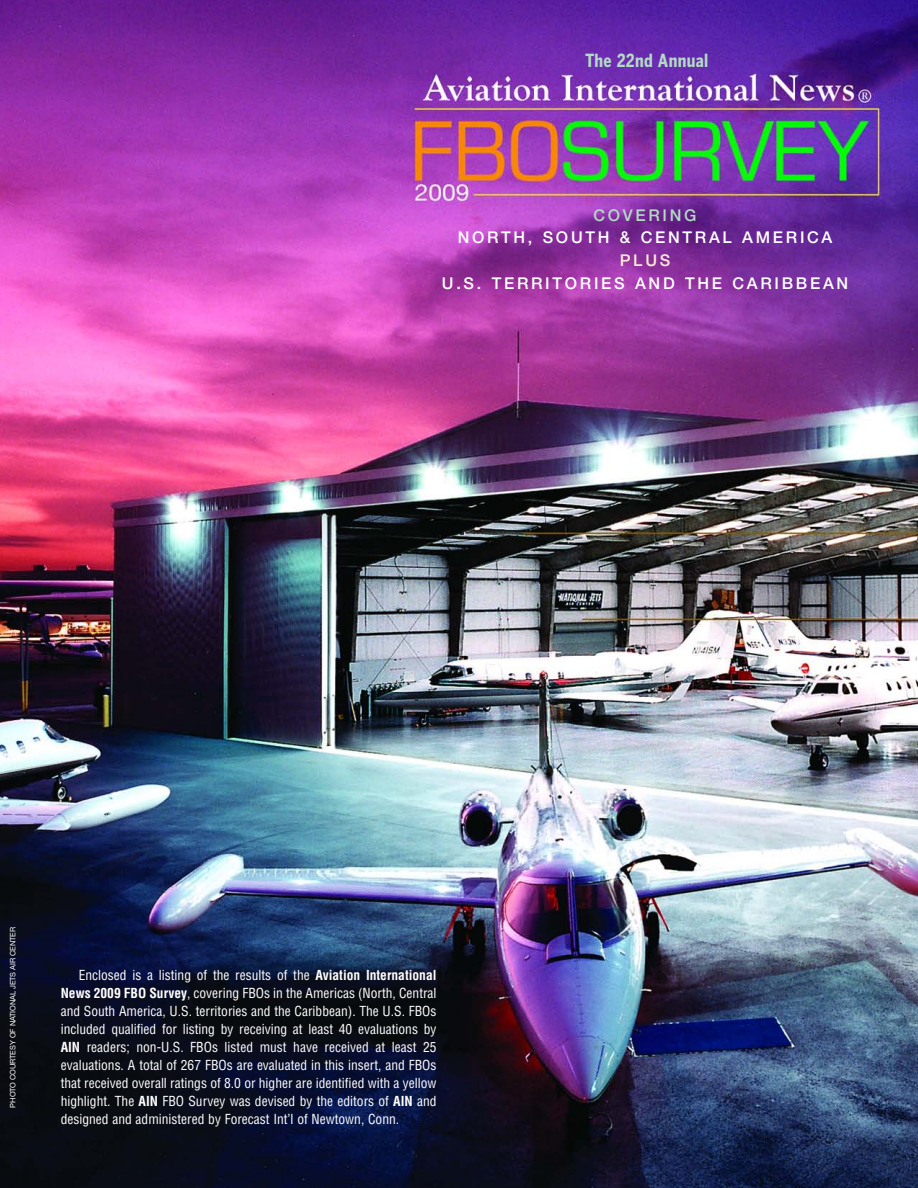
<style>
.page{position:relative;width:918px;height:1188px;background:#fff}
.page>*{position:absolute;margin:0;border:0;box-sizing:border-box;transform-origin:0 0}
.t1{font:700 condensed 18px "Worth Gothic";letter-spacing:.015em;color:#b3dbc3}
.t2{font:500 16.2px "Helvetica Neue";letter-spacing:.165em;color:#fff}
.t3{font:500 16.2px "Helvetica Neue";letter-spacing:.165em;color:#b3dbc3}
.t4{font:500 16.2px "Helvetica Neue";color:#feead4}
.t5{font:condensed 13.5px/18px "Helvetica";color:#fff;text-align:justify}
.t6{font:7.5px "Helvetica Neue";letter-spacing:-.01em;color:#fff}
.s1{font-weight:700}
</style>
<div class="page">
<img style="left:0;top:0;width:918px;height:1188px">
<h1 class="t1" style="left:585px;top:50px;width:125px">The 22nd Annual</h1>
<p class="t3" style="left:593px;top:209px;width:105px">COVERING</p>
<p class="t2" style="left:458px;top:232px;width:376px">NORTH, SOUTH &amp; CENTRAL AMERICA</p>
<p class="t4" style="left:620px;top:255px;width:52px">PLUS</p>
<p class="t2" style="left:442px;top:277px;width:408px">U.S. TERRITORIES AND THE CARIBBEAN</p>
<p class="t6" style="left:10px;top:1108px;width:182px;rotate:-90deg">PHOTO COURTESY OF NATIONAL JETS AIR CENTER</p>
<p class="t5" style="left:61px;top:967px;width:377px;text-indent:18px">Enclosed is a listing of the results of the <span class="s1">Aviation International News 2009 FBO Survey</span>, covering FBOs in the Americas (North, Central and South America, U.S. territories and the Caribbean). The U.S. FBOs included qualified for listing by receiving at least 40 evaluations by <span class="s1">AIN</span> readers; non-U.S. FBOs listed must have received at least 25 evaluations. A total of 267 FBOs are evaluated in this insert, and FBOs that received overall ratings of 8.0 or higher are identified with a yellow highlight. The <span class="s1">AIN</span> FBO Survey was devised by the editors of <span class="s1">AIN</span> and designed and administered by Forecast Int’l of Newtown, Conn.</p>
</div>
